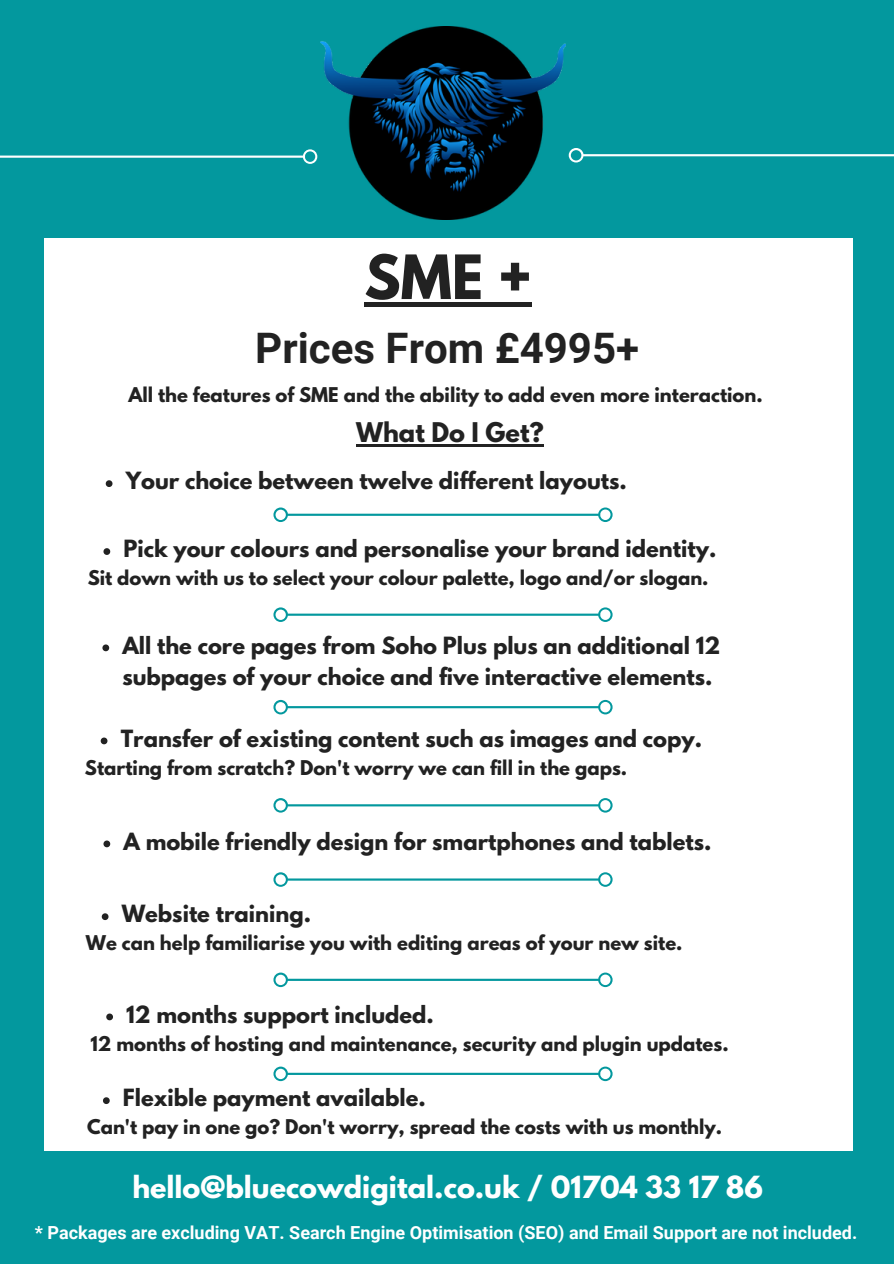
<style>
.page{position:relative;width:894px;height:1264px;background:#fff}
.page>*{position:absolute;margin:0;border:0;box-sizing:border-box;transform-origin:0 0}
.t1{font:700 54px "League Spartan";color:#222}
.t2{font:700 42px "Roboto";color:#222}
.t3{font:700 27px "League Spartan";color:#fff}
.t4{font:700 24px "League Spartan";color:#222}
.t5{font:700 21px/31.5px "League Spartan";color:#222}
.t6{font:700 18px "League Spartan";color:#222}
.t7{font:700 18px "Roboto";color:#fff}
</style>
<div class="page">
<div style="left:0;top:0;width:893px;height:1263px;background:#03989e"></div>
<div style="left:44px;top:238px;width:808px;height:912px;background:#fff"></div>
<svg style="left:568px;top:148px;width:325px;height:14px"></svg>
<svg style="left:0;top:149px;width:317px;height:15px"></svg>
<img style="left:320px;top:26px;width:245px;height:193px">
<div style="left:364px;top:302px;width:168px;height:5px;background:#222"></div>
<hr style="left:356px;top:444px;width:187px;height:2px;background:#222">
<svg style="left:106px;top:480px;width:6px;height:7px"></svg>
<svg style="left:103px;top:548px;width:7px;height:7px"></svg>
<svg style="left:102px;top:644px;width:7px;height:7px"></svg>
<svg style="left:102px;top:913px;width:6px;height:7px"></svg>
<svg style="left:103px;top:1097px;width:7px;height:6px"></svg>
<svg style="left:101px;top:737px;width:6px;height:7px"></svg>
<svg style="left:103px;top:840px;width:7px;height:7px"></svg>
<svg style="left:106px;top:1013px;width:7px;height:7px"></svg>
<svg style="left:273px;top:507px;width:339px;height:15px"></svg>
<svg style="left:273px;top:607px;width:339px;height:15px"></svg>
<svg style="left:273px;top:700px;width:339px;height:14px"></svg>
<svg style="left:273px;top:798px;width:339px;height:14px"></svg>
<svg style="left:273px;top:972px;width:339px;height:15px"></svg>
<svg style="left:273px;top:872px;width:339px;height:14px"></svg>
<svg style="left:273px;top:1066px;width:339px;height:15px"></svg>
<h1 class="t1" style="left:364px;top:250px;width:169px">SME +</h1>
<h2 class="t2" style="left:255px;top:324px;width:385px">Prices From £4995+</h2>
<p class="t6" style="left:128px;top:386px;width:635px">All the features of SME and the ability to add even more interaction.</p>
<p class="t4" style="left:356px;top:420px;width:189px">What Do I Get?</p>
<p class="t5" style="left:126px;top:468px;width:502px">Your choice between twelve different layouts.</p>
<p class="t5" style="left:123px;top:535px;width:594px">Pick your colours and personalise your brand identity.</p>
<p class="t6" style="left:88px;top:569px;width:622px">Sit down with us to select your colour palette, logo and/or slogan.</p>
<p class="t5" style="left:122px;top:632px;width:599px">All the core pages from Soho Plus plus an additional 12 subpages of your choice and five interactive elements.</p>
<p class="t5" style="left:121px;top:725px;width:582px">Transfer of existing content such as images and copy.</p>
<p class="t6" style="left:85px;top:758px;width:543px">Starting from scratch? Don't worry we can fill in the gaps.</p>
<p class="t5" style="left:123px;top:828px;width:589px">A mobile friendly design for smartphones and tablets.</p>
<p class="t5" style="left:122px;top:900px;width:191px">Website training.</p>
<p class="t6" style="left:86px;top:934px;width:598px">We can help familiarise you with editing areas of your new site.</p>
<p class="t5" style="left:126px;top:1001px;width:309px">12 months support included.</p>
<p class="t6" style="left:90px;top:1034px;width:639px">12 months of hosting and maintenance, security and plugin updates.</p>
<p class="t5" style="left:123px;top:1084px;width:304px">Flexible payment available.</p>
<p class="t6" style="left:87px;top:1118px;width:636px">Can't pay in one go? Don't worry, spread the costs with us monthly.</p>
<p class="t3" style="left:132px;top:1173px;width:632px">hello@bluecowdigital.co.uk / 01704 33 17 86</p>
<p class="t7" style="left:35px;top:1222px;width:823px">* Packages are excluding VAT. Search Engine Optimisation (SEO) and Email Support are not included.</p>
</div>
